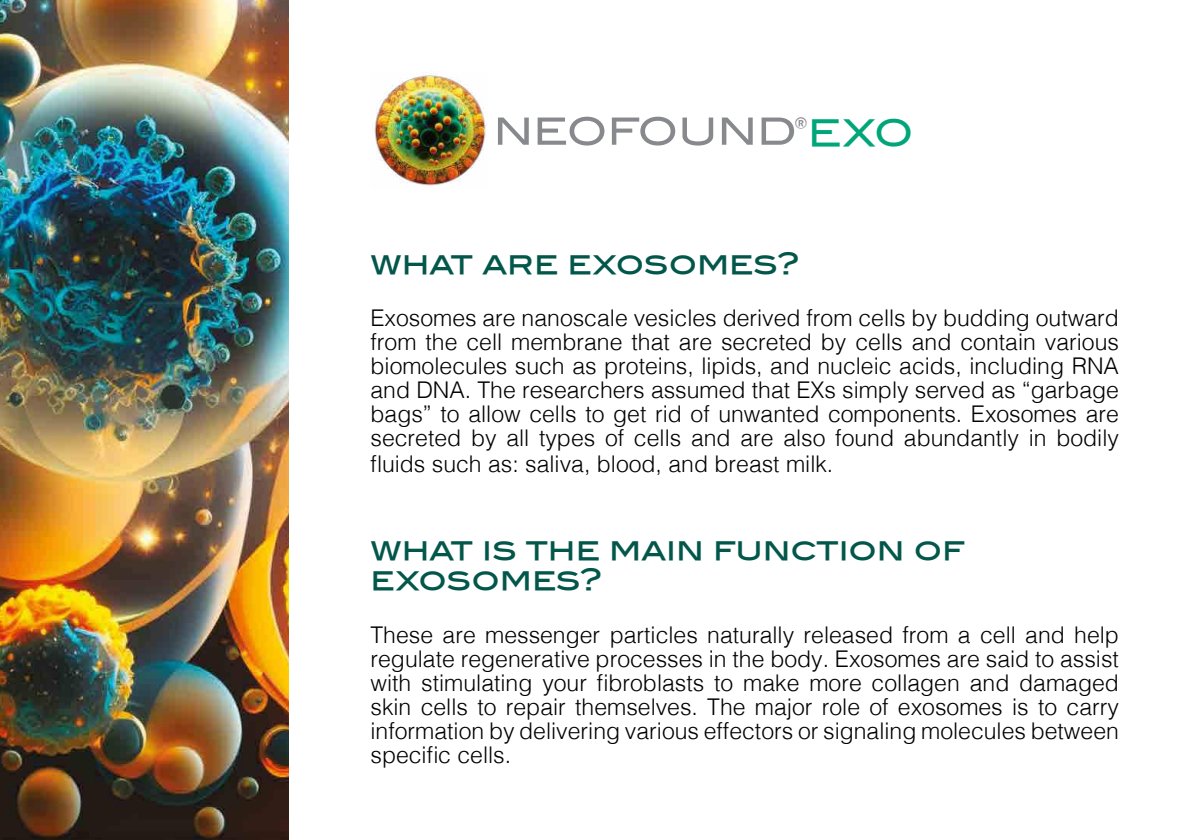
<style>
.page{position:relative;width:1191px;height:840px;background:#fff}
.page>*{position:absolute;margin:0;border:0;box-sizing:border-box;transform-origin:0 0}
.t1{font:36.4px "Blair Md ITCTT Medium";color:#00a679}
.t2{font:30px/30px "Blair Md ITCTT Medium";color:#03574a}
.t3{font:300 23px/24.4px "Helvetica";color:#000;text-align:justify}
.s1{color:#88898d}
</style>
<div class="page">
<svg style="left:498px;top:117px;width:296px;height:28px"></svg>
<img style="left:374px;top:75px;width:113px;height:111px">
<img style="left:0;top:0;width:289px;height:839px">
<h1 class="t1" style="left:794px;top:117px;width:121px"><span class="s1">®</span>EXO</h1>
<h2 class="t2" style="left:370px;top:249px;width:430px">what are exosomes?</h2>
<p class="t3" style="left:370px;top:304px;width:750px">Exosomes are nanoscale vesicles derived from cells by budding outward from the cell membrane that are secreted by cells and contain various biomolecules such as proteins, lipids, and nucleic acids, including RNA and DNA. The researchers assumed that EXs simply served as “garbage bags” to allow cells to get rid of unwanted components. Exosomes are secreted by all types of cells and are also found abundantly in bodily fluids such as: saliva, blood, and breast milk.</p>
<h2 class="t2" style="left:370px;top:534px;width:596px">what is the main function of exosomes?</h2>
<p class="t3" style="left:370px;top:624px;width:750px">These are messenger particles naturally released from a cell and help regulate regenerative processes in the body. Exosomes are said to assist with stimulating your fibroblasts to make more collagen and damaged skin cells to repair themselves. The major role of exosomes is to carry information by delivering various effectors or signaling molecules between specific cells.</p>
</div>
